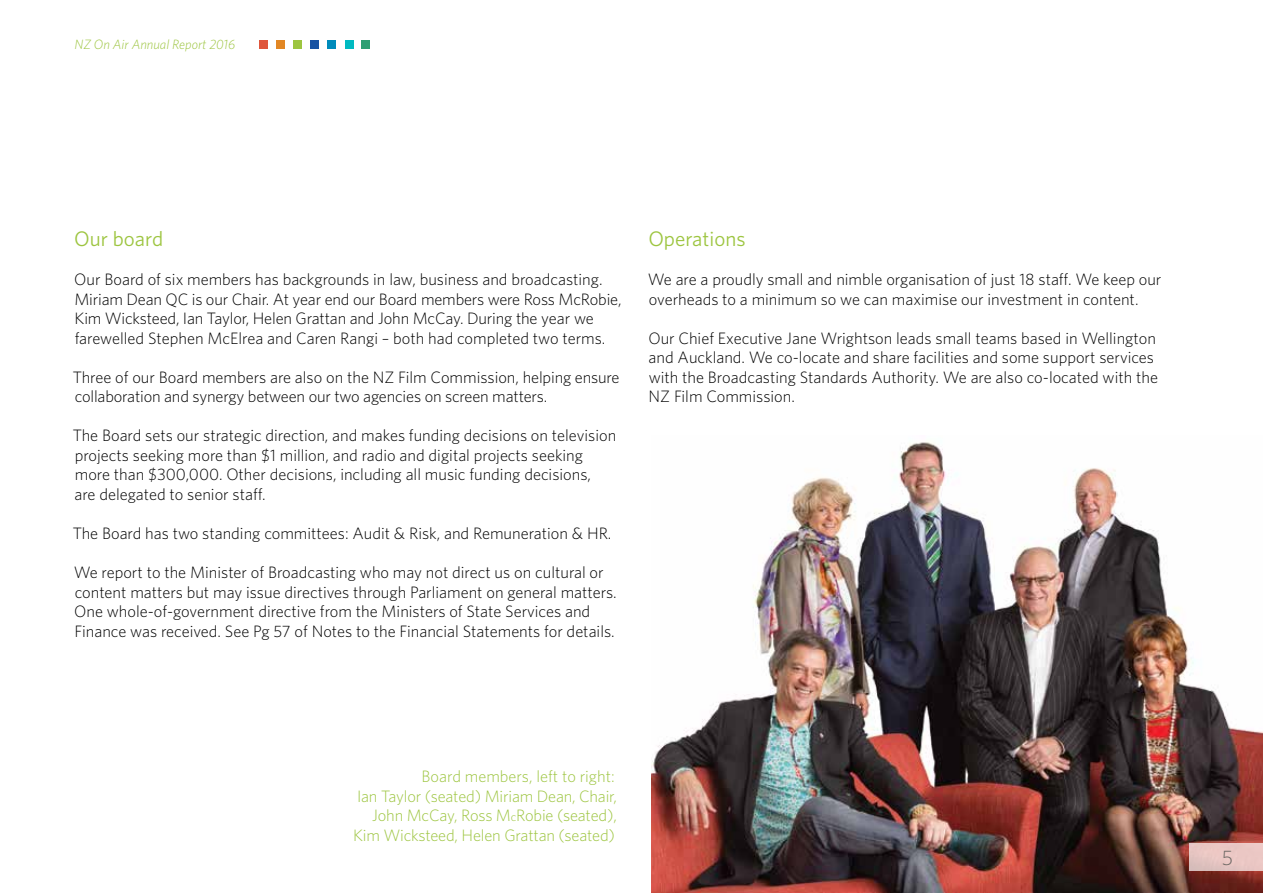
<style>
.page{position:relative;width:1263px;height:893px;background:#fff}
.page>*{position:absolute;margin:0;border:0;box-sizing:border-box;transform-origin:0 0}
.t1{font:21px "Whitney";color:#9dc540}
.t2{font:300 21px "Whitney";color:#6b6763}
.t3{font:300 16.5px/19.5px "Whitney";color:#000}
.t4{font:300 16.5px/19.5px "Whitney";letter-spacing:-.01em;color:#9dc540;text-align:right}
.t5{font:italic 300 13.5px "Whitney";color:#9dc540}
.s1{font-size:12px}
</style>
<div class="page">
<div style="left:260px;top:40px;width:8px;height:8px;background:#df563c"></div>
<div style="left:277px;top:40px;width:8px;height:8px;background:#e28724"></div>
<div style="left:294px;top:40px;width:8px;height:8px;background:#9dc540"></div>
<div style="left:311px;top:40px;width:8px;height:8px;background:#1753a3"></div>
<div style="left:328px;top:40px;width:8px;height:8px;background:#008bbb"></div>
<div style="left:345px;top:40px;width:8px;height:8px;background:#00bac1"></div>
<div style="left:361px;top:40px;width:9px;height:8px;background:#2d9f73"></div>
<img style="left:651px;top:442px;width:612px;height:451px">
<div style="left:1189px;top:844px;width:74px;height:27px;background:linear-gradient(to right,#e2c3c0,#edc8c5)"></div>
<p class="t5" style="left:74px;top:35px;width:162px">NZ On Air Annual Report 2016</p>
<p class="t1" style="left:74px;top:225px;width:90px">Our board</p>
<p class="t3" style="left:74px;top:269px;width:549px">Our Board of six members has backgrounds in law, business and broadcasting.<br>Miriam Dean QC is our Chair. At year end our Board members were Ross McRobie, Kim Wicksteed, Ian Taylor, Helen Grattan and John McCay. During the year we farewelled Stephen McElrea and Caren Rangi – both had completed two terms.</p>
<p class="t3" style="left:73px;top:367px;width:548px">Three of our Board members are also on the NZ Film Commission, helping ensure collaboration and synergy between our two agencies on screen matters.</p>
<p class="t3" style="left:73px;top:425px;width:545px">The Board sets our strategic direction, and makes funding decisions on television projects seeking more than $1 million, and radio and digital projects seeking more than $300,000. Other decisions, including all music funding decisions,<br>are delegated to senior staff.</p>
<p class="t3" style="left:73px;top:523px;width:540px">The Board has two standing committees: Audit &amp; Risk, and Remuneration &amp; HR.</p>
<p class="t3" style="left:74px;top:562px;width:544px">We report to the Minister of Broadcasting who may not direct us on cultural or content matters but may issue directives through Parliament on general matters.<br>One whole-of-government directive from the Ministers of State Services and Finance was received. See Pg 57 of Notes to the Financial Statements for details.</p>
<p class="t1" style="left:648px;top:225px;width:99px">Operations</p>
<p class="t3" style="left:648px;top:269px;width:515px">We are a proudly small and nimble organisation of just 18 staff. We keep our overheads to a minimum so we can maximise our investment in content.</p>
<p class="t3" style="left:648px;top:328px;width:511px">Our Chief Executive Jane Wrightson leads small teams based in Wellington and Auckland. We co-locate and share facilities and some support services with the Broadcasting Standards Authority. We are also co-located with the NZ Film Commission.</p>
<p class="t4" style="left:353px;top:766px;width:265px">Board members, left to right:<br>Ian Taylor (seated) Miriam Dean, Chair, John McCay, Ross M<span class="s1">c</span>Robie (seated), Kim Wicksteed, Helen Grattan (seated)</p>
<p class="t2" style="left:1222px;top:844px;width:13px">5</p>
</div>
